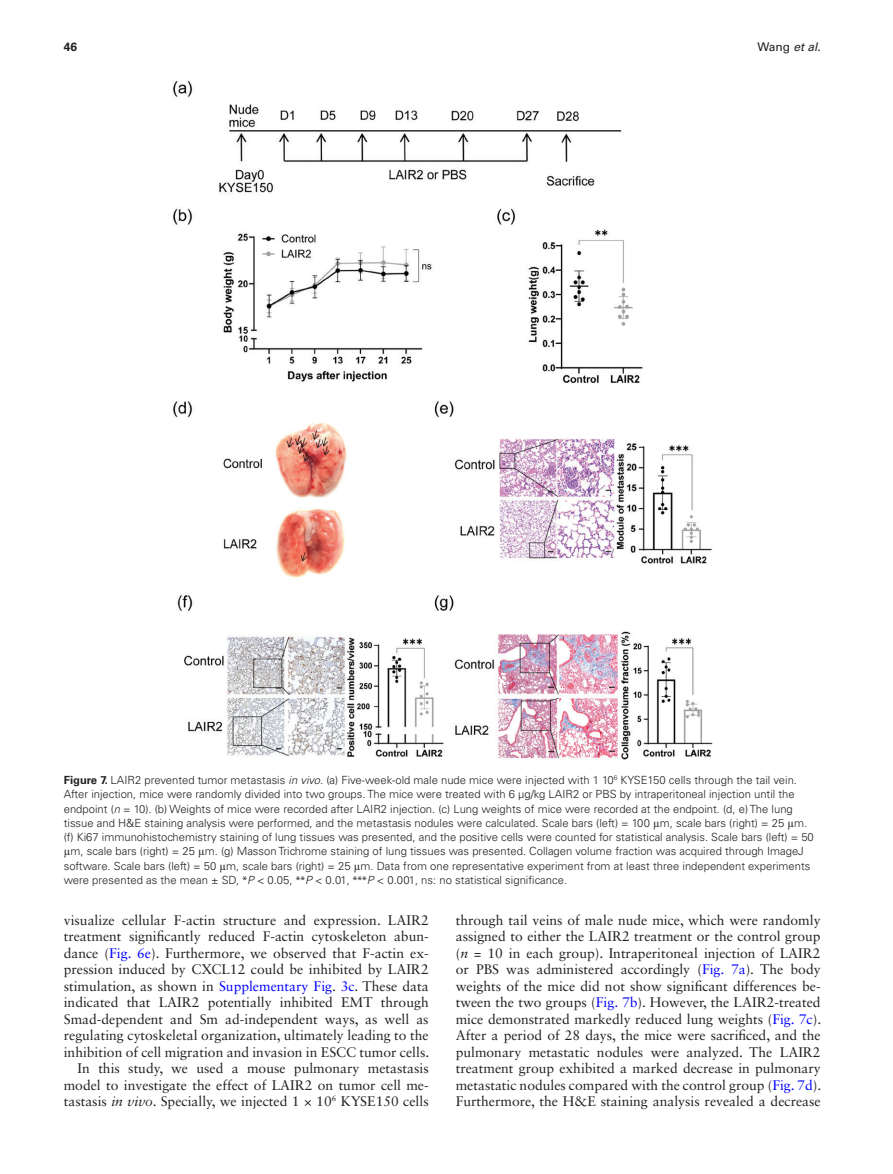
<style>
.page{position:relative;width:893px;height:1174px;background:#fff}
.page>*{position:absolute;margin:0;border:0;box-sizing:border-box;transform-origin:0 0}
.t1{font:13.8px/16.5px "Sabon LT Std";color:#231f20;text-align:right}
.t2{font:12px "Univers LT Std";color:#231f20}
.t3{font:700 12px "Univers LT Std";color:#231f20}
.t4{font:300 11.25px/14.2px "Univers LT Std";color:#231f20}
.s1{font-style:italic}
.s2{font-weight:700}
.s3{font-family:"Gandhari Unicode";font-weight:400}
.s4{font-family:"Myriad Pro";font-weight:400}
.s5{color:#00f}
</style>
<div class="page">
<img style="left:173px;top:81px;width:539px;height:678px">
<p class="t3" style="left:64px;top:40px;width:15px">46</p>
<p class="t2" style="left:757px;top:40px;width:65px">Wang <span class="s1">et al</span>.</p>
<p class="t4" style="left:64px;top:773px;width:751px"><span class="s2">Figure 7.</span> LAIR2 prevented tumor metastasis <span class="s1">in vivo</span>. (a) Five-week-old male nude mice were injected with 1 10<sup>6</sup> KYSE150 cells through the tail vein.<br>After injection, mice were randomly divided into two groups. The mice were treated with 6 µg/kg LAIR2 or PBS by intraperitoneal injection until the endpoint (<span class="s1">n</span> = 10). (b) Weights of mice were recorded after LAIR2 injection. (c) Lung weights of mice were recorded at the endpoint. (d, e) The lung tissue and H&amp;E staining analysis were performed, and the metastasis nodules were calculated. Scale bars (left) = 100 <span class="s3">μ</span>m, scale bars (right) = 25 <span class="s3">μ</span>m. (f) Ki67 immunohistochemistry staining of lung tissues was presented, and the positive cells were counted for statistical analysis. Scale bars (left) = 50 <span class="s3">μ</span>m, scale bars (right) = 25 <span class="s3">μ</span>m. (g) Masson Trichrome staining of lung tissues was presented. Collagen volume fraction was acquired through ImageJ software. Scale bars (left) = 50 <span class="s3">μ</span>m, scale bars (right) = 25 <span class="s3">μ</span>m. Data from one representative experiment from at least three independent experiments were presented as the mean ± SD, <span class="s4">*</span><span class="s1">P</span> &lt; 0.05, <span class="s4">**</span><span class="s1">P</span> &lt; 0.01, <span class="s4">***</span><span class="s1">P</span> &lt; 0.001, ns: no statistical significance.</p>
<p class="t1" style="left:64px;top:911px;width:367px">visualize cellular F-actin structure and expression. LAIR2 treatment significantly reduced F-actin cytoskeleton abun&shy;dance (<span class="s5">Fig. 6e</span>). Furthermore, we observed that F-actin ex&shy;pression induced by CXCL12 could be inhibited by LAIR2 stimulation, as shown in <span class="s5">Supplementary Fig</span>. <span class="s5">3c</span>. These data indicated that LAIR2 potentially inhibited EMT through Smad-dependent and Sm ad-independent ways, as well as regulating cytoskeletal organization, ultimately leading to the inhibition of cell migration and invasion in ESCC tumor cells.<br>In this study, we used a mouse pulmonary metastasis model to investigate the effect of LAIR2 on tumor cell me&shy;tastasis <span class="s1">in vivo</span>. Specially, we injected 1 × 10<sup>6</sup> KYSE150 cells</p>
<p class="t1" style="left:456px;top:911px;width:367px;text-align:justify">through tail veins of male nude mice, which were randomly assigned to either the LAIR2 treatment or the control group (<span class="s1">n</span> = 10 in each group). Intraperitoneal injection of LAIR2 or PBS was administered accordingly (<span class="s5">Fig. 7a</span>). The body weights of the mice did not show significant differences be&shy;tween the two groups (<span class="s5">Fig. 7b</span>). However, the LAIR2-treated mice demonstrated markedly reduced lung weights (<span class="s5">Fig. 7c</span>).<br>After a period of 28 days, the mice were sacrificed, and the pulmonary metastatic nodules were analyzed. The LAIR2 treatment group exhibited a marked decrease in pulmonary metastatic nodules compared with the control group (<span class="s5">Fig. 7d</span>).<br>Furthermore, the H&amp;E staining analysis revealed a decrease</p>
</div>
